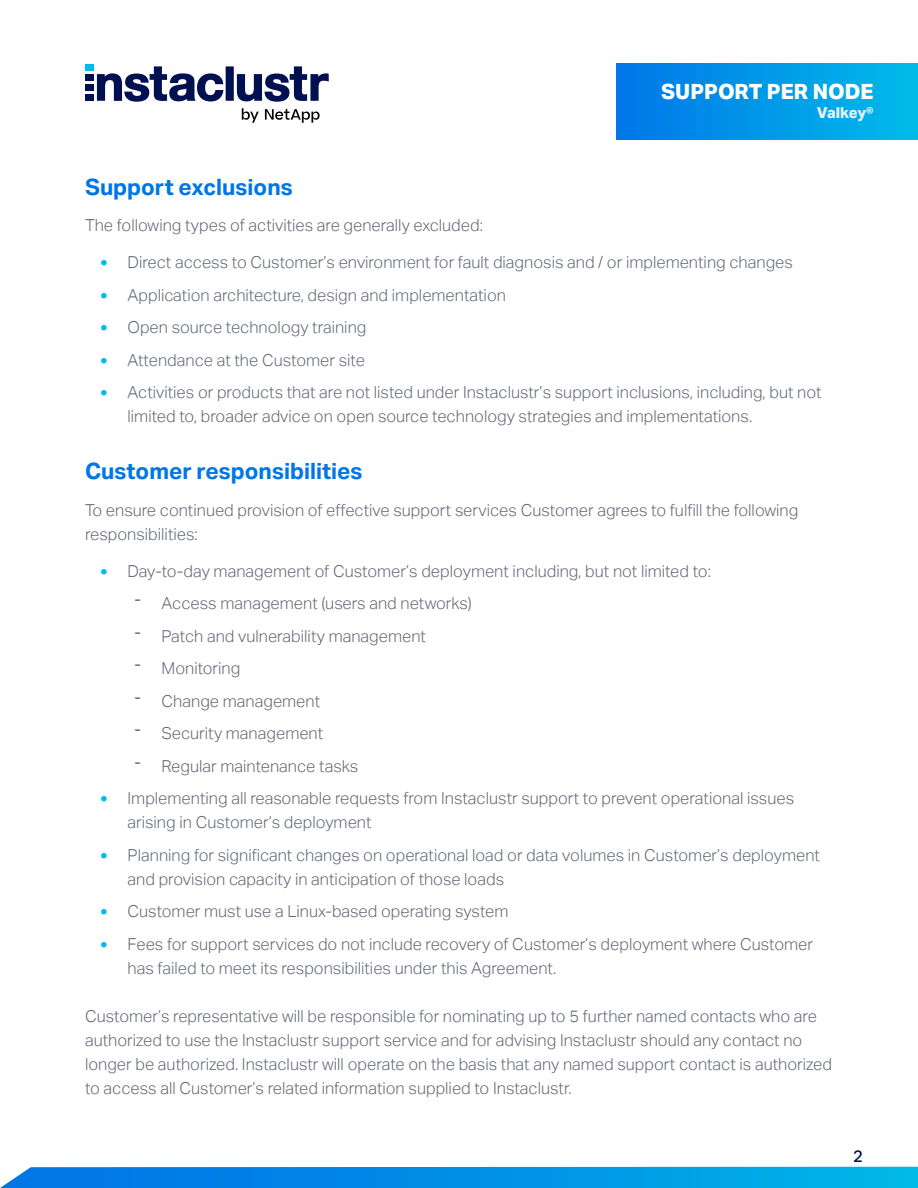
<style>
.page{position:relative;width:918px;height:1188px;background:#fff}
.page>*{position:absolute;margin:0;border:0;box-sizing:border-box;transform-origin:0 0}
.t1{font:700 22.5px "Aktiv Grotesk";color:#0076e8}
.t2{font:800 21px "Aktiv Grotesk";color:#fff}
.List_Paragraph{font:300 16.5px/24px "Aktiv Grotesk";color:#646978}
.t3{font:16.5px "Aktiv Grotesk";color:#646978}
.t4{font:500 16.5px "Aktiv Grotesk";color:#01124d}
.t5{font:800 15px "Aktiv Grotesk";letter-spacing:-.02em;color:#e7f3ff}
.s1{font-weight:700;font-size:18px;color:#00bce9}
.s2{font-weight:400}
</style>
<div class="page">
<svg style="left:0;top:1167px;width:918px;height:21px;background:#0494e7"></svg>
<div style="left:86px;top:64px;width:8px;height:7px;background:#00bbeb"></div>
<div style="left:86px;top:74px;width:8px;height:7px;background:#001050"></div>
<div style="left:86px;top:84px;width:8px;height:7px;background:#001050"></div>
<div style="left:86px;top:94px;width:8px;height:7px;background:#001050"></div>
<svg style="left:97px;top:66px;width:232px;height:36px"></svg>
<svg style="left:242px;top:108px;width:17px;height:15px"></svg>
<svg style="left:265px;top:109px;width:55px;height:14px"></svg>
<div style="left:616px;top:64px;width:302px;height:76px;background:linear-gradient(to right,#0076e8,#00bbe9)"></div>
<p class="t2" style="left:661px;top:79px;width:214px">SUPPORT PER NODE</p>
<p class="t5" style="left:817px;top:104px;width:58px">Valkey®</p>
<p class="t1" style="left:85px;top:174px;width:209px">Support exclusions</p>
<p class="List_Paragraph" style="left:85px;top:214px;width:399px">The following types of activities are generally excluded:</p>
<p class="List_Paragraph" style="left:101px;top:250px;width:694px"><span class="s1">•</span> Direct access to Customer’s environment for fault diagnosis and / or implementing changes</p>
<p class="List_Paragraph" style="left:101px;top:283px;width:407px"><span class="s1">•</span> Application architecture, design and implementation</p>
<p class="List_Paragraph" style="left:101px;top:315px;width:267px"><span class="s1">•</span> Open source technology training</p>
<p class="List_Paragraph" style="left:101px;top:348px;width:266px"><span class="s1">•</span> Attendance at the Customer site</p>
<p class="List_Paragraph" style="left:128px;top:380px;width:695px;text-indent:-27px"><span class="s1">•</span> Activities or products that are not listed under Instaclustr’s support inclusions, including, but not limited to, broader advice on open source technology strategies and implementations.</p>
<p class="t1" style="left:85px;top:458px;width:279px">Customer responsibilities</p>
<p class="List_Paragraph" style="left:85px;top:498px;width:715px">To ensure continued provision of effective support services Customer agrees to fulfill the following responsibilities:</p>
<p class="List_Paragraph" style="left:101px;top:559px;width:612px"><span class="s1">•</span> Day-to-day management of Customer’s deployment including, but not limited to:</p>
<p class="List_Paragraph" style="left:135px;top:592px;width:339px"><span class="s2">־</span> Access management (users and networks)</p>
<p class="List_Paragraph" style="left:135px;top:624px;width:293px"><span class="s2">־</span> Patch and vulnerability management</p>
<p class="List_Paragraph" style="left:162px;top:657px;width:80px">Monitoring</p>
<p class="t3" style="left:135px;top:659px;width:8px">־</p>
<p class="List_Paragraph" style="left:135px;top:689px;width:187px"><span class="s2">־</span> Change management</p>
<p class="List_Paragraph" style="left:135px;top:722px;width:190px"><span class="s2">־</span> Security management</p>
<p class="List_Paragraph" style="left:135px;top:754px;width:225px"><span class="s2">־</span> Regular maintenance tasks</p>
<p class="List_Paragraph" style="left:101px;top:787px;width:695px"><span class="s1">•</span> Implementing all reasonable requests from Instaclustr support to prevent operational issues</p>
<p class="List_Paragraph" style="left:128px;top:811px;width:246px">arising in Customer’s deployment</p>
<p class="List_Paragraph" style="left:128px;top:843px;width:694px;text-indent:-27px"><span class="s1">•</span> Planning for significant changes on operational load or data volumes in Customer’s deployment and provision capacity in anticipation of those loads</p>
<p class="List_Paragraph" style="left:101px;top:900px;width:409px"><span class="s1">•</span> Customer must use a Linux-based operating system</p>
<p class="List_Paragraph" style="left:128px;top:932px;width:687px;text-indent:-27px"><span class="s1">•</span> Fees for support services do not include recovery of Customer’s deployment where Customer has failed to meet its responsibilities under this Agreement.</p>
<p class="List_Paragraph" style="left:85px;top:1004px;width:749px">Customer’s representative will be responsible for nominating up to 5 further named contacts who are authorized to use the Instaclustr support service and for advising Instaclustr should any contact no longer be authorized. Instaclustr will operate on the basis that any named support contact is authorized to access all Customer’s related information supplied to Instaclustr.</p>
<p class="t4" style="left:853px;top:1146px;width:11px">2</p>
</div>
